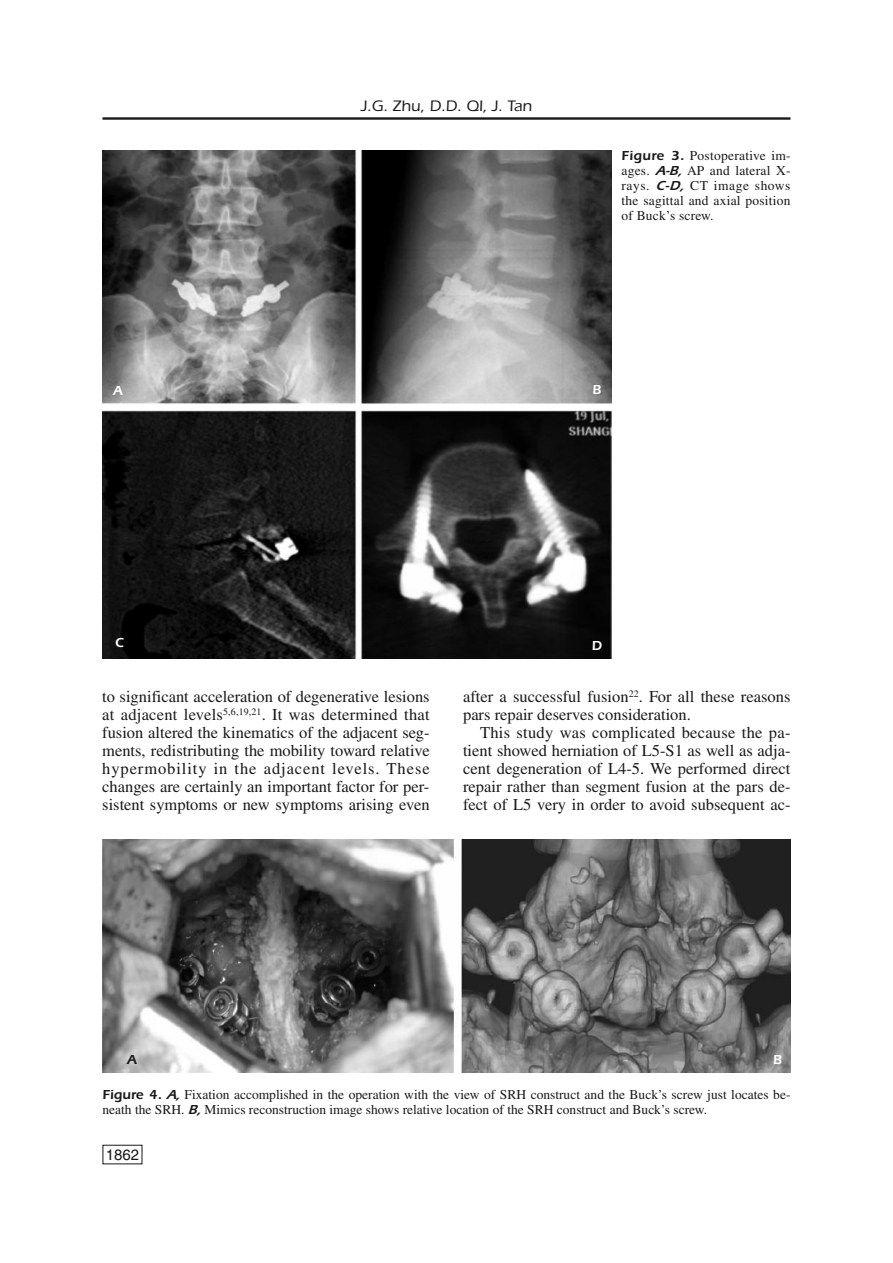
<style>
.page{position:relative;width:893px;height:1263px;background:#fff}
.page>*{position:absolute;margin:0;border:0;box-sizing:border-box;transform-origin:0 0}
.t1{font:16.5px/18px "Times";color:#191919;text-align:justify}
.t2{font:500 15.75px "Itc Eras";color:#191919}
.t3{font:15px "Helvetica";color:#191919}
.t4{font:13.5px/15px "Times";color:#191919;text-align:justify}
.t5{font:13.5px "Eras Demi";color:#fff}
.t6{font:13.5px "Eras Demi";color:#191919}
.s1{font-family:"Itc Eras";font-weight:600}
.s2{font-family:"Eras Demi";font-style:italic}
</style>
<div class="page">
<hr style="left:102px;top:117px;width:688px;height:3px;background:#191919">
<img style="left:102px;top:150px;width:509px;height:508px">
<img style="left:102px;top:839px;width:688px;height:233px">
<p class="t2" style="left:361px;top:101px;width:172px">J.G. Zhu, D.D. QI, J. Tan</p>
<p class="t4" style="left:621px;top:149px;width:171px"><span class="s1">Figure 3.</span> Postoperative im&shy;ages. <span class="s2">A-B,</span> AP and lateral X&shy;rays. <span class="s2">C-D,</span> CT image shows the sagittal and axial position of Buck’s screw.</p>
<p class="t5" style="left:113px;top:383px;width:11px">A</p>
<p class="t5" style="left:593px;top:381px;width:10px">B</p>
<p class="t5" style="left:115px;top:634px;width:10px">C</p>
<p class="t5" style="left:592px;top:637px;width:12px">D</p>
<p class="t1" style="left:102px;top:689px;width:329px">to significant acceleration of degenerative lesions at adjacent levels<sup>5,6,19,21</sup>. It was determined that fusion altered the kinematics of the adjacent seg&shy;ments, redistributing the mobility toward relative hypermobility in the adjacent levels. These changes are certainly an important factor for per&shy;sistent symptoms or new symptoms arising even</p>
<p class="t1" style="left:463px;top:689px;width:329px">after a successful fusion<sup>22</sup>. For all these reasons pars repair deserves consideration.</p>
<p class="t1" style="left:463px;top:725px;width:329px;text-indent:17px">This study was complicated because the pa&shy;tient showed herniation of L5-S1 as well as adja&shy;cent degeneration of L4-5. We performed direct repair rather than segment fusion at the pars de&shy;fect of L5 very in order to avoid subsequent ac-</p>
<p class="t6" style="left:127px;top:1052px;width:11px">A</p>
<p class="t5" style="left:773px;top:1051px;width:10px">B</p>
<p class="t4" style="left:102px;top:1088px;width:689px"><span class="s1">Figure 4.</span> <span class="s2">A,</span> Fixation accomplished in the operation with the view of SRH construct and the Buck’s screw just locates be&shy;neath the SRH. <span class="s2">B,</span> Mimics reconstruction image shows relative location of the SRH construct and Buck’s screw.</p>
<p class="t3" style="left:106px;top:1149px;width:35px">1862</p>
</div>
